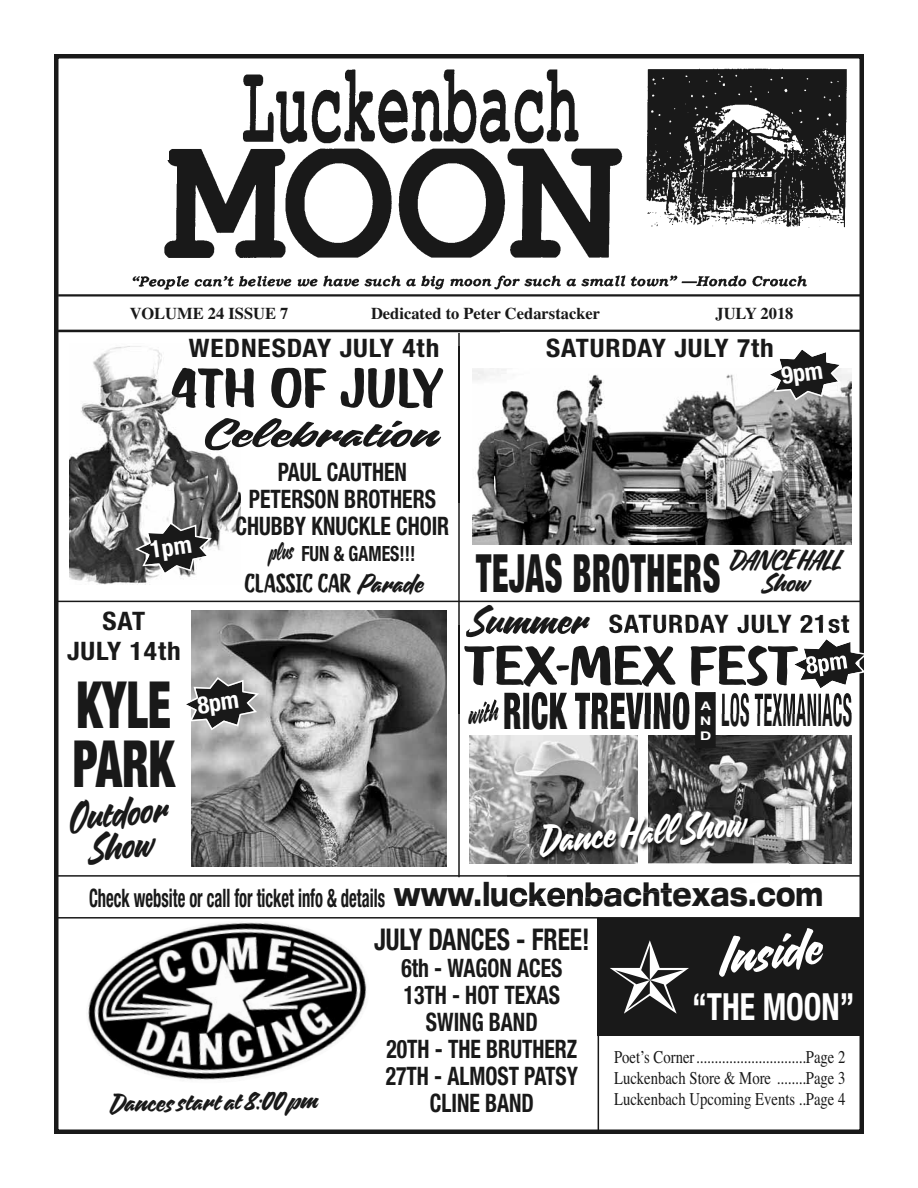
<style>
.page{position:relative;width:918px;height:1188px;background:#fff}
.page>*{position:absolute;margin:0;border:0;box-sizing:border-box;transform-origin:0 0}
.t1{font:900 condensed 65.1px/58.5px "Helvetica Neue";color:#191919;scale:.71 1}
.t2{font:54px "Quotes Caps";color:#191919;scale:1.25 1}
.t3{font:900 condensed 52.8px "Helvetica Neue";letter-spacing:.02em;color:#191919;scale:.62 1}
.t4{font:49.5px "Quotes Script";color:#fff}
.t5{font:700 condensed 45px "Helvetica Neue";letter-spacing:.02em;color:#191919;scale:.4 1}
.t6{font:39px "Quotes Script";color:#fff;scale:.9 1}
.t7{font:39px/33px "Quotes Script";color:#191919;text-align:center;scale:.9 1}
.t8{font:39px "Quotes Script";color:#191919;scale:1.45 1}
.t9{font:39px "Quotes Script";color:#191919}
.t10{font:700 condensed 37.5px "Helvetica Neue";color:#fff;scale:.85 1}
.t11{font:700 condensed 30px "Helvetica Neue";color:#191919;scale:.85 1}
.t12{font:30px "Quotes Script";color:#191919;scale:.65 1}
.t13{font:700 condensed 25.5px/27px "Helvetica Neue";color:#191919;text-align:center;scale:.85 1}
.t14{font:700 condensed 25.5px "Helvetica Neue";color:#191919;scale:.65 1}
.t15{font:700 condensed 25.5px "Helvetica Neue";letter-spacing:.035em;color:#191919;scale:1.07 1}
.t16{font:25.5px/22.5px "Quotes Script";color:#191919;text-align:center}
.t17{font:700 condensed 25.5px "Helvetica Neue";color:#191919;scale:1.07 1}
.t18{font:24px "Quotes Script";color:#191919;scale:.65 1}
.t19{font:700 condensed 21px "Helvetica Neue";color:#191919;scale:.85 1}
.t20{font:18px/21px "Times";color:#191919;text-align:justify;scale:.82 1}
.t21{font:700 16.5px "Times";color:#191919}
.t22{font:700 12px/15px "Helvetica Neue";color:#fff;text-align:justify;scale:1.25 1}
.s1{font-family:"Quotes Caps";font-weight:400;font-stretch:normal;font-size:25.5px}
.s2{font-family:"Quotes Script";font-weight:400;font-stretch:normal;font-size:25.5px}
.s3{font-weight:900;font-size:51.3px}
.s4{font-weight:800;font-stretch:expanded;font-size:33px}
</style>
<div class="page">
<div style="left:54px;top:54px;width:810px;height:1080px;border:4px solid #191919"></div>
<hr style="left:58px;top:294px;width:806px;height:3px;background:#191919">
<hr style="left:54px;top:330px;width:446px;height:2px;background:#191919">
<hr style="left:54px;top:917px;width:810px;height:2px;background:#191919">
<hr style="left:58px;top:330px;width:806px;height:2px;background:#191919">
<img style="left:63px;top:68px;width:790px;height:227px">
<div style="left:64px;top:74px;width:104px;height:85px;background:#fff"></div>
<div style="left:598px;top:919px;width:266px;height:117px;background:#191919"></div>
<hr style="left:458px;top:333px;width:2px;height:544px;background:#191919">
<img style="left:192px;top:610px;width:254px;height:256px">
<img style="left:648px;top:736px;width:204px;height:127px">
<img style="left:70px;top:346px;width:171px;height:238px">
<hr style="left:598px;top:917px;width:1px;height:217px;background:#191919">
<hr style="left:54px;top:601px;width:810px;height:1px;background:#191919">
<hr style="left:54px;top:875px;width:810px;height:2px;background:#191919">
<img style="left:81px;top:918px;width:294px;height:162px">
<img style="left:472px;top:369px;width:380px;height:176px">
<img style="left:469px;top:736px;width:169px;height:128px">
<img style="left:506px;top:788px;width:284px;height:113px">
<img style="left:648px;top:777px;width:141px;height:86px">
<img style="left:507px;top:875px;width:283px;height:2px">
<img style="left:500px;top:789px;width:138px;height:75px">
<img style="left:510px;top:882px;width:177px;height:22px">
<svg style="left:853px;top:637px;width:11px;height:54px"></svg>
<img style="left:124px;top:347px;width:369px;height:156px">
<img style="left:458px;top:347px;width:2px;height:156px">
<img style="left:472px;top:369px;width:21px;height:134px">
<img style="left:412px;top:625px;width:438px;height:89px">
<img style="left:458px;top:625px;width:2px;height:89px">
<img style="left:791px;top:637px;width:62px;height:53px">
<img style="left:609px;top:625px;width:240px;height:8px">
<img style="left:470px;top:702px;width:20px;height:12px">
<img style="left:806px;top:655px;width:41px;height:21px">
<img style="left:466px;top:625px;width:57px;height:12px">
<img style="left:722px;top:693px;width:130px;height:21px">
<img style="left:504px;top:692px;width:185px;height:22px">
<div style="left:696px;top:693px;width:19px;height:54px;background:#191919"></div>
<div style="left:695px;top:692px;width:21px;height:56px;border:1px solid #191919"></div>
<svg style="left:135px;top:522px;width:77px;height:53px"></svg>
<svg style="left:766px;top:350px;width:77px;height:51px"></svg>
<svg style="left:186px;top:677px;width:73px;height:53px;background:#757575"></svg>
<p class="t21" style="left:130px;top:308px;width:160px">VOLUME 24 ISSUE 7</p>
<p class="t21" style="left:371px;top:308px;width:231px">Dedicated to Peter Cedarstacker</p>
<p class="t21" style="left:715px;top:308px;width:80px">JULY 2018</p>
<p class="t15" style="left:189px;top:339px;width:236px">WEDNESDAY JULY 4th</p>
<h2 class="t2" style="left:171px;top:368px;width:219px">4TH OF JULY</h2>
<h3 class="t8" style="left:204px;top:410px;width:164px">Celebration</h3>
<p class="t13" style="left:236px;top:461px;width:253px">PAUL CAUTHEN<br>PETERSON BROTHERS<br>CHUBBY KNUCKLE CHOIR</p>
<p class="t15" style="left:546px;top:339px;width:215px">SATURDAY JULY 7th</p>
<p class="t18" style="left:267px;top:538px;width:40px;rotate:-6deg">plus</p>
<p class="t19" style="left:301px;top:546px;width:136px">FUN &amp; GAMES!!!</p>
<h3 class="t3" style="left:245px;top:554px;width:769px"><span class="s1">CLASSIC CAR</span> <span class="s2">Parade</span> TEJAS BROTHERS</h3>
<p class="t16" style="left:731px;top:548px;width:112px">DANCE HALL<br>Show</p>
<h3 class="t9" style="left:468px;top:597px;width:121px">Summer</h3>
<p class="t17" style="left:103px;top:612px;width:41px">SAT</p>
<p class="t15" style="left:609px;top:615px;width:226px">SATURDAY JULY 21st</p>
<p class="t15" style="left:67px;top:642px;width:108px">JULY 14th</p>
<h2 class="t2" style="left:464px;top:645px;width:268px">TEX-MEX FEST</h2>
<p class="t22" style="left:700px;top:699px;width:10px">A N D</p>
<h1 class="t1" style="left:73px;top:681px;width:145px">KYLE<br>PARK</h1>
<h3 class="t5" style="left:503px;top:694px;width:874px"><span class="s3">RICK TREVINO</span> LOS TEXMANIACS</h3>
<p class="t12" style="left:464px;top:697px;width:48px;rotate:-9deg">with</p>
<h3 class="t7" style="left:68px;top:800px;width:111px;rotate:-5deg">Outdoor<br>Show</h3>
<h3 class="t6" style="left:538px;top:817px;width:231px;rotate:-5deg">Dance Hall Show</h3>
<p class="t14" style="left:89px;top:889px;width:1131px">Check website or call for ticket info &amp; details <span class="s4">www.luckenbachtexas.com</span></p>
<h3 class="t4" style="left:717px;top:927px;width:104px;rotate:-6deg">Inside</h3>
<h3 class="t10" style="left:692px;top:993px;width:193px">“THE MOON”</h3>
<p class="t11" style="left:374px;top:929px;width:255px">JULY DANCES - FREE!</p>
<p class="t13" style="left:386px;top:957px;width:228px">6th - WAGON ACES<br>13TH - HOT TEXAS<br>SWING BAND<br>20TH - THE BRUTHERZ<br>27TH - ALMOST PATSY<br>CLINE BAND</p>
<p class="t20" style="left:614px;top:1048px;width:284px">Poet’s Corner..............................Page 2<br>Luckenbach Store &amp; More ........Page 3<br>Luckenbach Upcoming Events ..Page 4</p>
<p class="t16" style="left:110px;top:1092px;width:210px;rotate:-1deg">Dances start at 8:00 pm</p>
</div>
